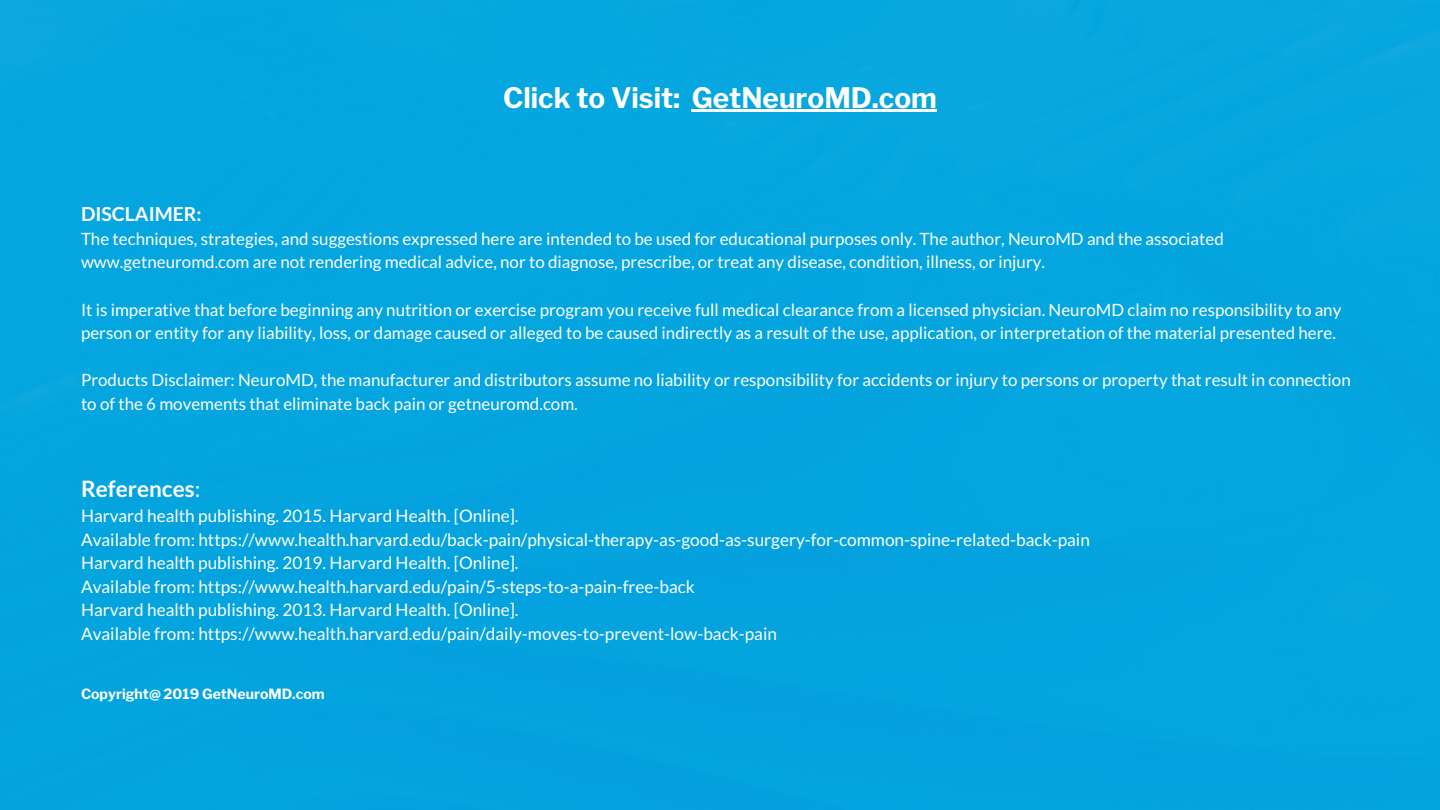
<style>
.page{position:relative;width:1440px;height:810px;background:#05a5df}
.page>*{position:absolute;margin:0;border:0;box-sizing:border-box;transform-origin:0 0}
.t1{font:700 28px "Libre Franklin";color:#fff}
.t2{font:700 22.6px "Lato";color:#fff}
.t3{font:700 19.4px "Lato";color:#fff}
.t4{font:17.2px "Lato";color:#fff}
.t5{font:16.9px/23.6px "Lato";color:#fff}
.t6{font:700 14px "Libre Franklin";color:#fff}
.s1{font-weight:400}
</style>
<div class="page">
<hr style="left:692px;top:109px;width:245px;height:2px;background:#fff">
<p class="t1" style="left:503px;top:81px;width:435px">Click to Visit: GetNeuroMD.com</p>
<p class="t3" style="left:81px;top:202px;width:122px">DISCLAIMER:</p>
<p class="t5" style="left:81px;top:227px;width:1144px">The techniques, strategies, and suggestions expressed here are intended to be used for educational purposes only. The author, NeuroMD and the associated www.getneuromd.com are not rendering medical advice, nor to diagnose, prescribe, or treat any disease, condition, illness, or injury.</p>
<p class="t5" style="left:81px;top:297px;width:1262px">It is imperative that before beginning any nutrition or exercise program you receive full medical clearance from a licensed physician. NeuroMD claim no responsibility to any person or entity for any liability, loss, or damage caused or alleged to be caused indirectly as a result of the use, application, or interpretation of the material presented here.</p>
<p class="t5" style="left:81px;top:368px;width:1271px">Products Disclaimer: NeuroMD, the manufacturer and distributors assume no liability or responsibility for accidents or injury to persons or property that result in connection to of the 6 movements that eliminate back pain or getneuromd.com.</p>
<p class="t2" style="left:81px;top:474px;width:121px">References<span class="s1">:</span></p>
<p class="t4" style="left:81px;top:505px;width:439px">Harvard health publishing. 2015. Harvard Health. [Online].</p>
<p class="t4" style="left:81px;top:529px;width:1010px">Available from: https://www.health.harvard.edu/back-pain/physical-therapy-as-good-as-surgery-for-common-spine-related-back-pain</p>
<p class="t4" style="left:81px;top:552px;width:439px">Harvard health publishing. 2019. Harvard Health. [Online].</p>
<p class="t4" style="left:81px;top:576px;width:615px">Available from: https://www.health.harvard.edu/pain/5-steps-to-a-pain-free-back</p>
<p class="t4" style="left:81px;top:599px;width:439px">Harvard health publishing. 2013. Harvard Health. [Online].</p>
<p class="t4" style="left:81px;top:623px;width:698px">Available from: https://www.health.harvard.edu/pain/daily-moves-to-prevent-low-back-pain</p>
<p class="t6" style="left:81px;top:685px;width:245px">Copyright@ 2019 GetNeuroMD.com</p>
</div>
